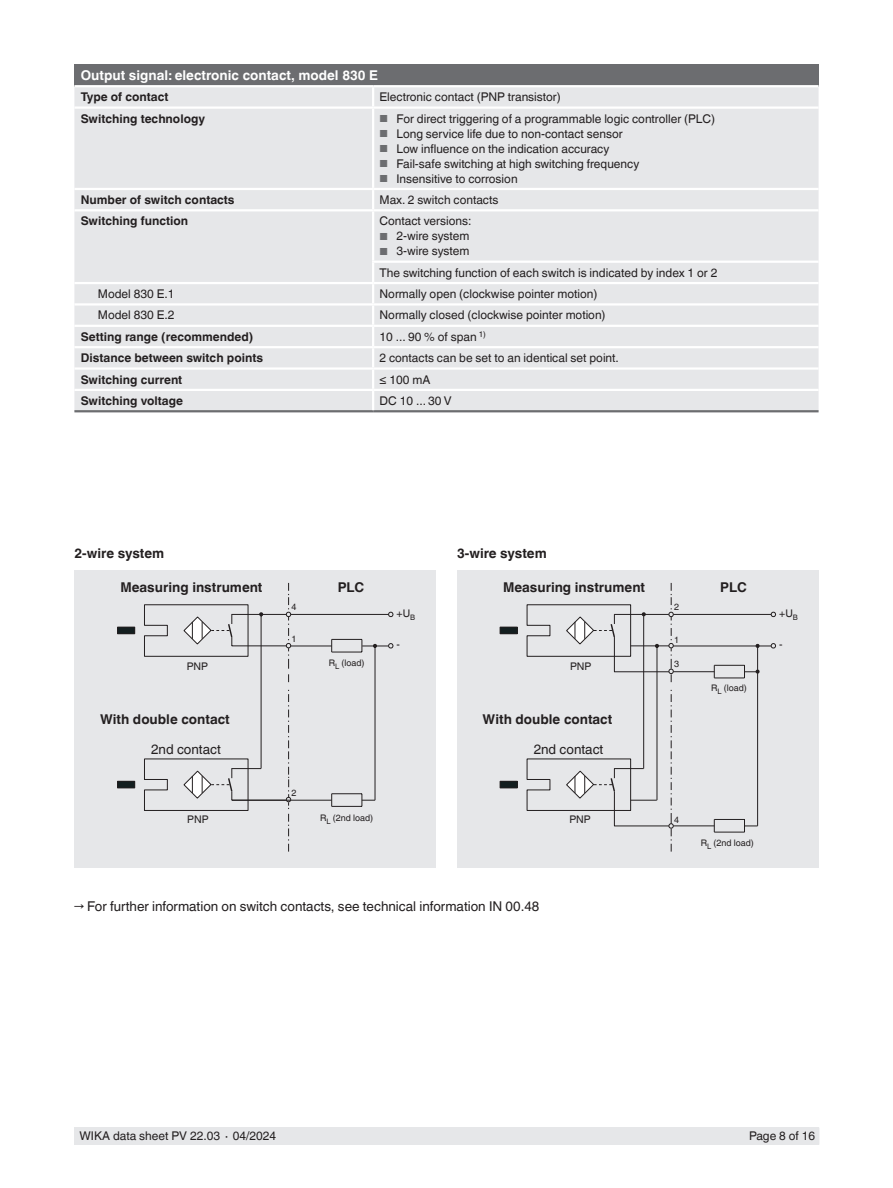
<style>
.page{position:relative;width:893px;height:1188px;background:#fff}
.page>*{position:absolute;margin:0;border:0;box-sizing:border-box;transform-origin:0 0}
.t1{font:700 13.5px "Helvetica World";color:#231f20}
.t2{font:13.5px "Helvetica World";color:#231f20}
.t3{font:700 13.5px "Helvetica World";color:#fff}
.t4{font:12px/21.3px "Helvetica World";color:#231f20}
.t5{font:700 12px "Helvetica World";color:#231f20}
.t6{font:10.5px "Helvetica World";color:#231f20}
.t7{font:9px "Helvetica World";color:#231f20}
.s1{font-size:10.2px;color:#6c6d70}
</style>
<div class="page">
<div style="left:74px;top:1127px;width:745px;height:18px;background:#e6e7e9"></div>
<div style="left:74px;top:64px;width:745px;height:22px;background:#6c6d70"></div>
<div style="left:74px;top:87px;width:745px;height:323px;background:#e6e7e9"></div>
<svg style="left:372px;top:190px;width:2px;height:19px"></svg>
<hr style="left:74px;top:188px;width:299px;height:2px;background:#fff">
<hr style="left:373px;top:188px;width:446px;height:2px;background:#fff">
<hr style="left:74px;top:410px;width:299px;height:2px;background:#6c6d70">
<hr style="left:373px;top:410px;width:446px;height:2px;background:#6c6d70">
<hr style="left:373px;top:209px;width:446px;height:2px;background:#fff">
<hr style="left:372px;top:261px;width:447px;height:2px;background:#fff">
<hr style="left:373px;top:282px;width:446px;height:2px;background:#fff">
<hr style="left:74px;top:209px;width:299px;height:2px;background:#fff">
<hr style="left:372px;top:211px;width:2px;height:50px;background:#fff">
<hr style="left:74px;top:282px;width:299px;height:2px;background:#fff">
<hr style="left:74px;top:106px;width:299px;height:3px;background:#fff">
<hr style="left:74px;top:303px;width:299px;height:3px;background:#fff">
<hr style="left:74px;top:325px;width:299px;height:2px;background:#fff">
<hr style="left:74px;top:346px;width:299px;height:2px;background:#fff">
<hr style="left:74px;top:367px;width:299px;height:3px;background:#fff">
<hr style="left:74px;top:389px;width:299px;height:2px;background:#fff">
<svg style="left:372px;top:87px;width:2px;height:19px"></svg>
<hr style="left:373px;top:106px;width:446px;height:3px;background:#fff">
<hr style="left:372px;top:109px;width:2px;height:79px;background:#fff">
<svg style="left:372px;top:263px;width:2px;height:147px"></svg>
<hr style="left:373px;top:303px;width:446px;height:3px;background:#fff">
<hr style="left:373px;top:325px;width:446px;height:2px;background:#fff">
<hr style="left:373px;top:346px;width:446px;height:2px;background:#fff">
<hr style="left:373px;top:367px;width:446px;height:3px;background:#fff">
<hr style="left:373px;top:389px;width:446px;height:2px;background:#fff">
<hr style="left:74px;top:85px;width:299px;height:2px;background:#fff">
<hr style="left:373px;top:85px;width:446px;height:2px;background:#fff">
<div style="left:75px;top:570px;width:361px;height:297px;background:#e6e7e9"></div>
<div style="left:457px;top:570px;width:362px;height:297px;background:#e6e7e9"></div>
<div style="left:117px;top:627px;width:18px;height:7px;background:#131e1f"></div>
<div style="left:117px;top:627px;width:18px;height:7px;border:1px solid #231f20"></div>
<div style="left:117px;top:781px;width:18px;height:7px;background:#131e1f"></div>
<div style="left:117px;top:781px;width:18px;height:7px;border:1px solid #231f20"></div>
<svg style="left:144px;top:583px;width:249px;height:269px"></svg>
<div style="left:500px;top:627px;width:17px;height:7px;background:#131e1f"></div>
<div style="left:500px;top:627px;width:17px;height:7px;border:1px solid #231f20"></div>
<div style="left:500px;top:781px;width:17px;height:7px;background:#131e1f"></div>
<div style="left:500px;top:781px;width:17px;height:7px;border:1px solid #231f20"></div>
<svg style="left:526px;top:583px;width:250px;height:269px"></svg>
<p class="t3" style="left:81px;top:67px;width:299px">Output signal: electronic contact, model 830 E</p>
<p class="t5" style="left:81px;top:90px;width:89px">Type of contact</p>
<p class="t4" style="left:379px;top:86px;width:183px">Electronic contact (PNP transistor)</p>
<p class="t5" style="left:81px;top:111px;width:126px">Switching technology</p>
<p class="t4" style="left:379px;top:108px;width:337px"><span class="s1">■</span> For direct triggering of a programmable logic controller (PLC)</p>
<p class="t4" style="left:379px;top:123px;width:245px"><span class="s1">■</span> Long service life due to non-contact sensor</p>
<p class="t4" style="left:379px;top:138px;width:231px"><span class="s1">■</span> Low influence on the indication accuracy</p>
<p class="t4" style="left:379px;top:153px;width:261px"><span class="s1">■</span> Fail-safe switching at high switching frequency</p>
<p class="t4" style="left:379px;top:168px;width:140px"><span class="s1">■</span> Insensitive to corrosion</p>
<p class="t5" style="left:81px;top:193px;width:155px">Number of switch contacts</p>
<p class="t4" style="left:379px;top:189px;width:120px">Max. 2 switch contacts</p>
<p class="t5" style="left:81px;top:214px;width:109px">Switching function</p>
<p class="t4" style="left:379px;top:211px;width:93px">Contact versions:</p>
<p class="t4" style="left:379px;top:226px;width:91px"><span class="s1">■</span> 2-wire system</p>
<p class="t4" style="left:379px;top:241px;width:339px"><span class="s1">■</span> 3-wire system<br>The switching function of each switch is indicated by index 1 or 2</p>
<p class="t4" style="left:98px;top:283px;width:78px">Model 830 E.1</p>
<p class="t4" style="left:379px;top:283px;width:219px">Normally open (clockwise pointer motion)</p>
<p class="t4" style="left:98px;top:305px;width:78px">Model 830 E.2</p>
<p class="t4" style="left:379px;top:305px;width:228px">Normally closed (clockwise pointer motion)</p>
<p class="t5" style="left:81px;top:330px;width:174px">Setting range (recommended)</p>
<p class="t4" style="left:379px;top:326px;width:108px">10 ... 90 % of span <sup>1)</sup></p>
<p class="t5" style="left:81px;top:351px;width:184px">Distance between switch points</p>
<p class="t4" style="left:379px;top:347px;width:241px">2 contacts can be set to an identical set point.</p>
<p class="t5" style="left:81px;top:372px;width:103px">Switching current</p>
<p class="t4" style="left:379px;top:369px;width:52px">≤ 100 mA</p>
<p class="t5" style="left:81px;top:394px;width:104px">Switching voltage</p>
<p class="t4" style="left:379px;top:390px;width:74px">DC 10 ... 30 V</p>
<p class="t1" style="left:75px;top:546px;width:91px">2-wire system</p>
<p class="t1" style="left:457px;top:546px;width:91px">3-wire system</p>
<p class="t1" style="left:120px;top:580px;width:144px">Measuring instrument</p>
<p class="t1" style="left:338px;top:580px;width:28px">PLC</p>
<p class="t1" style="left:503px;top:580px;width:144px">Measuring instrument</p>
<p class="t1" style="left:720px;top:580px;width:28px">PLC</p>
<p class="t6" style="left:397px;top:607px;width:20px">+U<sub>B</sub></p>
<p class="t6" style="left:397px;top:638px;width:5px">-</p>
<p class="t7" style="left:291px;top:602px;width:7px">4</p>
<p class="t7" style="left:291px;top:633px;width:7px">1</p>
<p class="t7" style="left:674px;top:602px;width:7px">2</p>
<p class="t7" style="left:674px;top:635px;width:7px">1</p>
<p class="t7" style="left:674px;top:659px;width:7px">3</p>
<p class="t7" style="left:329px;top:657px;width:37px">R<sub>L</sub> (load)</p>
<p class="t6" style="left:187px;top:660px;width:23px">PNP</p>
<p class="t6" style="left:570px;top:660px;width:23px">PNP</p>
<p class="t1" style="left:100px;top:711px;width:131px">With double contact</p>
<p class="t2" style="left:151px;top:741px;width:71px">2nd contact</p>
<p class="t6" style="left:187px;top:813px;width:23px">PNP</p>
<p class="t7" style="left:291px;top:788px;width:7px">2</p>
<p class="t7" style="left:320px;top:812px;width:55px">R<sub>L</sub> (2nd load)</p>
<p class="t1" style="left:483px;top:711px;width:131px">With double contact</p>
<p class="t2" style="left:534px;top:741px;width:71px">2nd contact</p>
<p class="t6" style="left:569px;top:813px;width:23px">PNP</p>
<p class="t2" style="left:74px;top:899px;width:466px">→ For further information on switch contacts, see technical information IN 00.48</p>
<p class="t7" style="left:711px;top:683px;width:37px">R<sub>L</sub> (load)</p>
<p class="t7" style="left:674px;top:815px;width:7px">4</p>
<p class="t7" style="left:701px;top:838px;width:55px">R<sub>L</sub> (2nd load)</p>
<p class="t6" style="left:779px;top:607px;width:20px">+U<sub>B</sub></p>
<p class="t6" style="left:779px;top:639px;width:5px">-</p>
<p class="t4" style="left:80px;top:1126px;width:198px">WIKA data sheet PV 22.03 ∙ 04/2024</p>
<p class="t4" style="left:749px;top:1126px;width:68px">Page 8 of 16</p>
</div>
